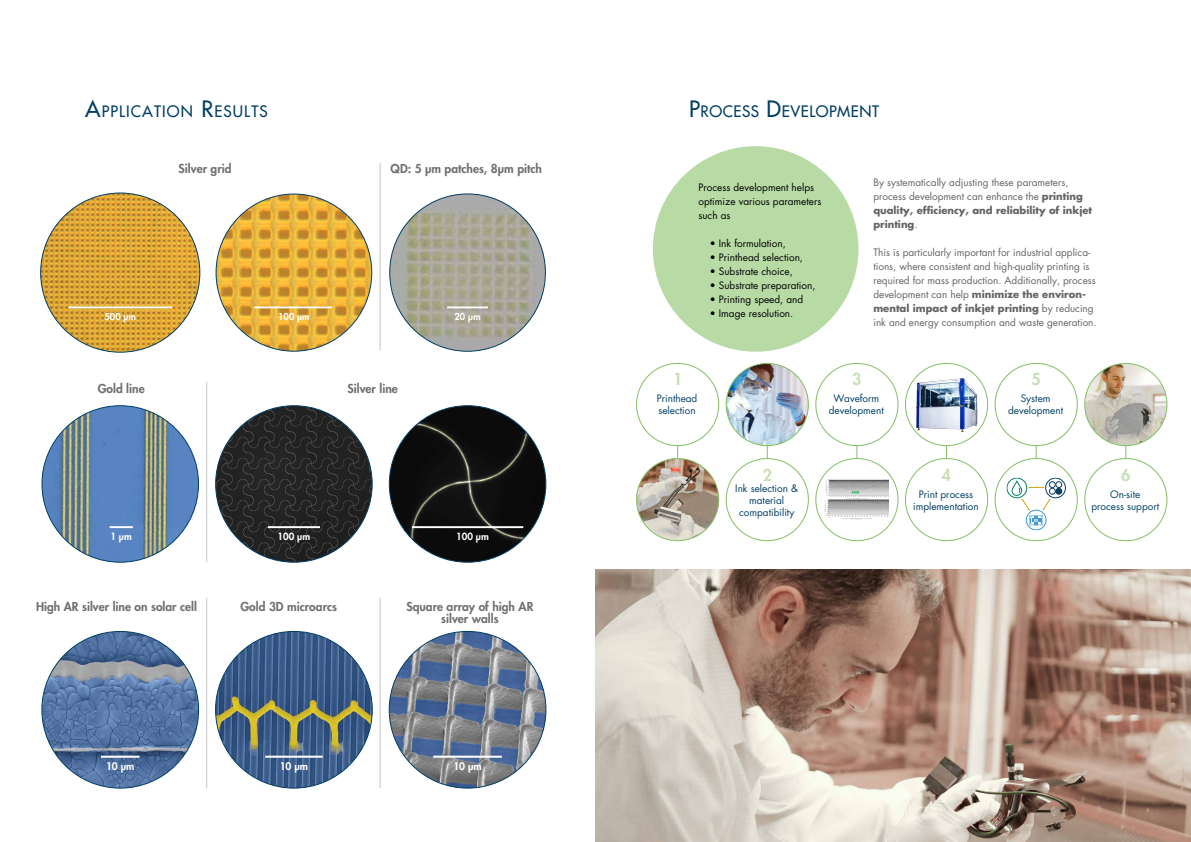
<style>
.page{position:relative;width:1191px;height:842px;background:#fff}
.page>*{position:absolute;margin:0;border:0;box-sizing:border-box;transform-origin:0 0}
.t1{font:800 16px "Futura";color:#c8e0b5}
.t2{font:15.4px "Futura";letter-spacing:.07em;color:#003e63}
.t3{font:15.4px "Futura";letter-spacing:.035em;color:#003e63}
.t4{font:800 12px/11.2px "Futura";color:#706f6f;text-align:center}
.t5{font:800 10.2px "Futura";color:#fff}
.t6{font:10px/14px "Futura";color:#646363}
.t7{font:10px/14px "Futura";color:#000}
.t8{font:10px/12px "Futura";color:#003e63;text-align:center}
.t9{font:800 9.7px "Futura";color:#fff}
.t10{font:800 9.4px "Futura";color:#fff}
.s1{font-size:22px}
.s2{font-weight:700}
</style>
<div class="page">
<img style="left:41px;top:193px;width:159px;height:159px;border-radius:80px">
<hr style="left:68px;top:306px;width:104px;height:2px;background:#fff">
<img style="left:217px;top:194px;width:155px;height:157px">
<hr style="left:254px;top:306px;width:78px;height:2px;background:#fff">
<img style="left:390px;top:195px;width:155px;height:156px">
<hr style="left:447px;top:306px;width:41px;height:2px;background:#fff">
<hr style="left:380px;top:163px;width:1px;height:187px;background:#c6c6c6">
<img style="left:595px;top:569px;width:596px;height:273px">
<hr style="left:677px;top:436px;width:1px;height:33px;background:#84bf63">
<div style="left:636px;top:363px;width:82px;height:83px;background:#fff;border-radius:50%"></div>
<div style="left:636px;top:363px;width:83px;height:83px;border:1px solid #84bf63;border-radius:50%"></div>
<img style="left:636px;top:458px;width:82px;height:83px;border-radius:41px">
<div style="left:636px;top:458px;width:83px;height:83px;border:1px solid #84bf63;border-radius:50%"></div>
<hr style="left:767px;top:436px;width:1px;height:33px;background:#84bf63">
<img style="left:726px;top:363px;width:82px;height:83px;border-radius:41px">
<div style="left:726px;top:458px;width:82px;height:83px;background:#fff;border-radius:50%"></div>
<hr style="left:946px;top:436px;width:1px;height:33px;background:#84bf63">
<div style="left:905px;top:363px;width:82px;height:83px;background:#fff;border-radius:50%"></div>
<img style="left:917px;top:379px;width:60px;height:52px">
<div style="left:905px;top:363px;width:83px;height:83px;border:1px solid #84bf63;border-radius:50%"></div>
<div style="left:905px;top:458px;width:82px;height:83px;background:#fff;border-radius:50%"></div>
<div style="left:905px;top:458px;width:83px;height:83px;border:1px solid #84bf63;border-radius:50%"></div>
<hr style="left:1035px;top:436px;width:1px;height:33px;background:#84bf63">
<div style="left:995px;top:363px;width:82px;height:83px;background:#fff;border-radius:50%"></div>
<div style="left:994px;top:363px;width:83px;height:83px;border:1px solid #84bf63;border-radius:50%"></div>
<div style="left:995px;top:458px;width:82px;height:83px;background:#fff;border-radius:50%"></div>
<svg style="left:1045px;top:478px;width:20px;height:20px"></svg>
<div style="left:1045px;top:478px;width:20px;height:20px;border:1px solid #073e62;border-radius:50%"></div>
<svg style="left:1026px;top:510px;width:20px;height:20px"></svg>
<div style="left:1026px;top:510px;width:20px;height:20px;border:1px solid #3d99cf;border-radius:50%"></div>
<div style="left:1055px;top:481px;width:7px;height:7px;border:1px solid #073e62;border-radius:50%"></div>
<svg style="left:1006px;top:477px;width:55px;height:48px"></svg>
<div style="left:1055px;top:488px;width:7px;height:6px;border:1px solid #073e62;border-radius:50%"></div>
<div style="left:994px;top:458px;width:83px;height:83px;border:1px solid #84bf63;border-radius:50%"></div>
<hr style="left:1125px;top:436px;width:1px;height:33px;background:#84bf63">
<img style="left:1084px;top:363px;width:83px;height:83px;border-radius:41px">
<div style="left:1084px;top:363px;width:83px;height:83px;border:1px solid #84bf63;border-radius:50%"></div>
<div style="left:1084px;top:458px;width:83px;height:83px;background:#fff;border-radius:50%"></div>
<div style="left:1084px;top:458px;width:83px;height:83px;border:1px solid #84bf63;border-radius:50%"></div>
<hr style="left:856px;top:436px;width:1px;height:33px;background:#84bf63">
<div style="left:816px;top:363px;width:82px;height:83px;background:#fff;border-radius:50%"></div>
<div style="left:815px;top:363px;width:83px;height:83px;border:1px solid #84bf63;border-radius:50%"></div>
<div style="left:816px;top:458px;width:82px;height:83px;background:#fff;border-radius:50%"></div>
<div style="left:815px;top:458px;width:83px;height:83px;border:1px solid #84bf63;border-radius:50%"></div>
<img style="left:825px;top:479px;width:64px;height:40px">
<div style="left:653px;top:146px;width:205px;height:206px;background:#b8daa5;border-radius:50%"></div>
<img style="left:43px;top:406px;width:155px;height:156px">
<img style="left:389px;top:631px;width:157px;height:157px;border-radius:78px">
<img style="left:216px;top:406px;width:156px;height:156px;border-radius:78px">
<hr style="left:268px;top:526px;width:52px;height:2px;background:#fff">
<img style="left:389px;top:406px;width:157px;height:156px;border-radius:78px">
<hr style="left:412px;top:526px;width:111px;height:2px;background:#fff">
<hr style="left:206px;top:382px;width:1px;height:180px;background:#c6c6c6">
<img style="left:42px;top:631px;width:157px;height:157px;border-radius:78px">
<hr style="left:101px;top:756px;width:38px;height:2px;background:#fff">
<img style="left:215px;top:631px;width:157px;height:157px;border-radius:78px">
<hr style="left:265px;top:756px;width:58px;height:2px;background:#fff">
<hr style="left:206px;top:598px;width:1px;height:190px;background:#c6c6c6">
<hr style="left:380px;top:598px;width:1px;height:190px;background:#c6c6c6">
<hr style="left:110px;top:526px;width:23px;height:2px;background:#fff">
<hr style="left:433px;top:756px;width:69px;height:2px;background:#fff">
<h2 class="t2" style="left:85px;top:101px;width:184px"><span class="s1">A</span>PPLICATION <span class="s1">R</span>ESULTS</h2>
<p class="t4" style="left:179px;top:163px;width:54px">Silver grid</p>
<p class="t4" style="left:391px;top:163px;width:153px">QD: 5 µm patches, 8µm pitch</p>
<p class="t10" style="left:104px;top:310px;width:33px">500 µm</p>
<p class="t10" style="left:278px;top:310px;width:33px">100 µm</p>
<p class="t10" style="left:454px;top:310px;width:28px">20 µm</p>
<p class="t4" style="left:98px;top:382px;width:48px">Gold line</p>
<p class="t4" style="left:347px;top:382px;width:52px">Silver line</p>
<p class="t9" style="left:111px;top:530px;width:23px">1 µm</p>
<p class="t9" style="left:278px;top:530px;width:34px">100 µm</p>
<p class="t9" style="left:456px;top:530px;width:34px">100 µm</p>
<p class="t4" style="left:36px;top:601px;width:162px">High AR silver line on solar cell</p>
<p class="t4" style="left:406px;top:601px;width:128px">Square array of high AR silver walls</p>
<p class="t4" style="left:240px;top:601px;width:98px">Gold 3D microarcs</p>
<p class="t5" style="left:106px;top:759px;width:30px">10 µm</p>
<p class="t5" style="left:280px;top:759px;width:30px">10 µm</p>
<p class="t5" style="left:453px;top:759px;width:30px">10 µm</p>
<h2 class="t3" style="left:689px;top:101px;width:192px"><span class="s1">P</span>ROCESS <span class="s1">D</span>EVELOPMENT</h2>
<p class="t7" style="left:698px;top:180px;width:124px">Process development helps optimize various parameters such as</p>
<p class="t7" style="left:710px;top:236px;width:77px">• Ink formulation,</p>
<p class="t7" style="left:710px;top:250px;width:95px">• Printhead selection,</p>
<p class="t7" style="left:710px;top:264px;width:84px">• Substrate choice,</p>
<p class="t7" style="left:710px;top:278px;width:107px">• Substrate preparation,</p>
<p class="t7" style="left:710px;top:292px;width:95px">• Printing speed, and</p>
<p class="t7" style="left:710px;top:306px;width:85px">• Image resolution.</p>
<p class="t6" style="left:873px;top:175px;width:220px">By systematically adjusting these parameters, process development can enhance the <span class="s2">printing quality, efficiency, and reliability of inkjet printing</span>.</p>
<p class="t6" style="left:873px;top:245px;width:225px">This is particularly important for industrial applica&shy;tions, where consistent and high-quality printing is required for mass production. Additionally, process development can help <span class="s2">minimize the environ&shy;mental impact of inkjet printing</span> by reducing ink and energy consumption and waste generation.</p>
<h1 class="t1" style="left:673px;top:369px;width:11px">1</h1>
<h1 class="t1" style="left:852px;top:369px;width:11px">3</h1>
<h1 class="t1" style="left:1031px;top:369px;width:11px">5</h1>
<p class="t8" style="left:656px;top:393px;width:42px;text-align:left">Printhead selection</p>
<p class="t8" style="left:829px;top:393px;width:56px">Waveform development</p>
<p class="t8" style="left:1008px;top:393px;width:56px">System development</p>
<h1 class="t1" style="left:762px;top:464px;width:11px">2</h1>
<h1 class="t1" style="left:942px;top:464px;width:11px">4</h1>
<h1 class="t1" style="left:1121px;top:464px;width:11px">6</h1>
<p class="t8" style="left:735px;top:482px;width:64px">Ink selection &amp; material compatibility</p>
<p class="t8" style="left:913px;top:488px;width:67px">Print process implementation</p>
<p class="t8" style="left:1091px;top:488px;width:69px">On-site<br>process support</p>
</div>
